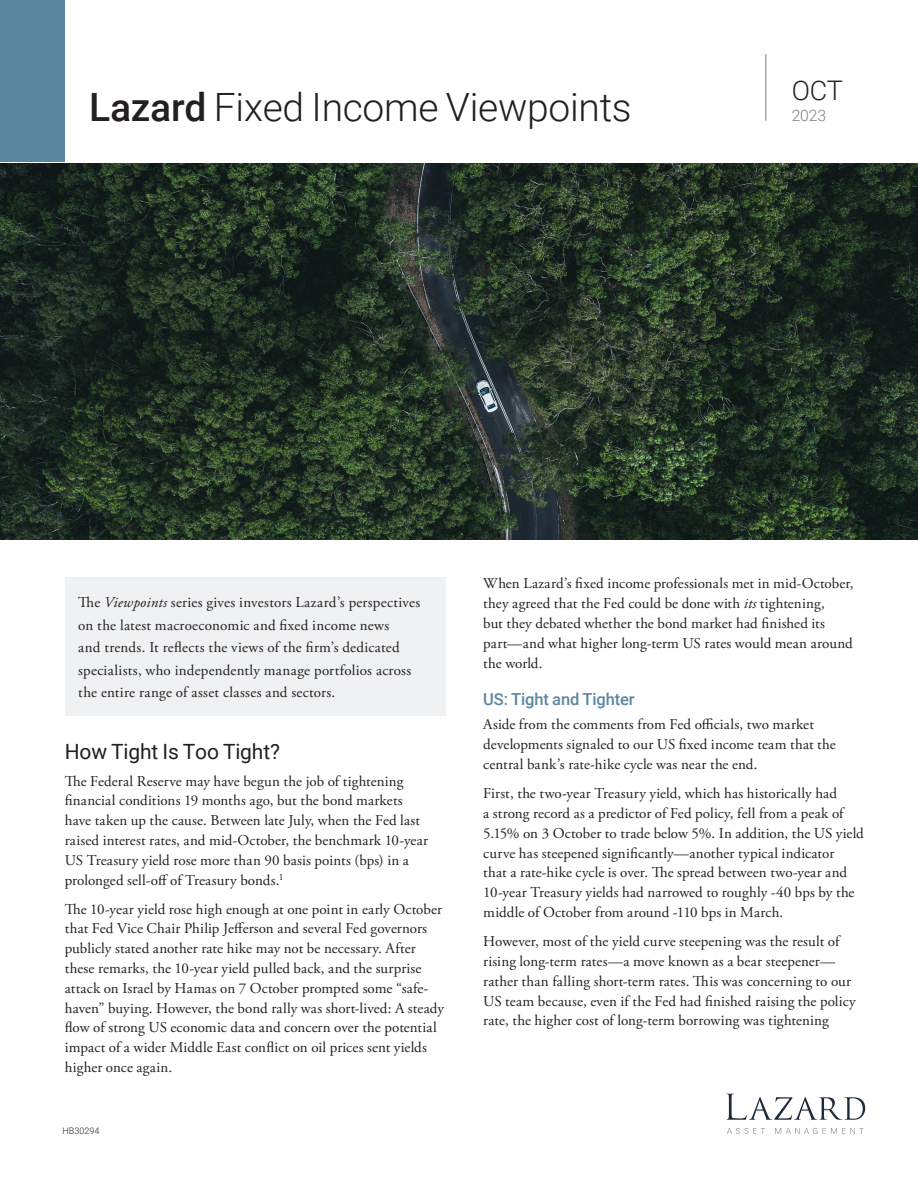
<style>
.page{position:relative;width:918px;height:1188px;background:#fff}
.page>*{position:absolute;margin:0;border:0;box-sizing:border-box;transform-origin:0 0}
.t1{font:300 39px "Roboto";letter-spacing:-.005em;color:#231f20}
.t2{font:300 27px "Roboto";color:#262324}
.t3{font:21px "Roboto";letter-spacing:-.01em;color:#231f20}
.t4{font:500 16.5px "Roboto";letter-spacing:-.005em;color:#5c87a1}
.t5{font:300 15.75px "Roboto";color:#808083}
.t6{font:15px/19.8px "Adobe Garamond Pro";letter-spacing:.01em;color:#231f20}
.t7{font:300 9px "Roboto";letter-spacing:.005em;color:#231f20}
.s1{font-weight:500}
.s2{font-style:italic}
</style>
<div class="page">
<svg style="left:726px;top:1094px;width:140px;height:26px"></svg>
<svg style="left:727px;top:1128px;width:137px;height:6px"></svg>
<hr style="left:765px;top:54px;width:1px;height:67px;background:#808083">
<div style="left:0;top:0;width:65px;height:162px;background:#5c87a1"></div>
<img style="left:0;top:163px;width:918px;height:377px">
<div style="left:65px;top:578px;width:381px;height:138px;background:#f0f1f2"></div>
<h1 class="t1" style="left:89px;top:79px;width:544px"><span class="s1">Lazard</span> Fixed Income Viewpoints</h1>
<h2 class="t2" style="left:792px;top:71px;width:53px">OCT</h2>
<p class="t5" style="left:792px;top:104px;width:36px">2023</p>
<p class="t6" style="left:78px;top:592px;width:344px;line-height:22.5px">The <span class="s2">Viewpoints</span> series gives investors Lazard’s perspectives on the latest macroeconomic and fixed income news<br>and trends. It reflects the views of the firm’s dedicated specialists, who independently manage portfolios across the entire range of asset classes and sectors.</p>
<h3 class="t3" style="left:65px;top:737px;width:217px">How Tight Is Too Tight?</h3>
<p class="t6" style="left:65px;top:771px;width:365px">The Federal Reserve may have begun the job of tightening financial conditions 19 months ago, but the bond markets have taken up the cause. Between late July, when the Fed last raised interest rates, and mid-October, the benchmark 10-year US Treasury yield rose more than 90 basis points (bps) in a prolonged sell-off of Treasury bonds.<sup>1</sup></p>
<p class="t6" style="left:65px;top:900px;width:381px">The 10-year yield rose high enough at one point in early October that Fed Vice Chair Philip Jefferson and several Fed governors publicly stated another rate hike may not be necessary. After these remarks, the 10-year yield pulled back, and the surprise attack on Israel by Hamas on 7 October prompted some “safe&shy;haven” buying. However, the bond rally was short-lived: A steady flow of strong US economic data and concern over the potential impact of a wider Middle East conflict on oil prices sent yields higher once again.</p>
<p class="t7" style="left:62px;top:1124px;width:38px">HB30294</p>
<p class="t6" style="left:483px;top:574px;width:372px">When Lazard’s fixed income professionals met in mid-October, they agreed that the Fed could be done with <span class="s2">its</span> tightening,<br>but they debated whether the bond market had finished its part—and what higher long-term US rates would mean around the world.</p>
<p class="t4" style="left:483px;top:687px;width:153px">US: Tight and Tighter</p>
<p class="t6" style="left:483px;top:715px;width:354px">Aside from the comments from Fed officials, two market developments signaled to our US fixed income team that the central bank’s rate-hike cycle was near the end.</p>
<p class="t6" style="left:483px;top:784px;width:382px">First, the two-year Treasury yield, which has historically had<br>a strong record as a predictor of Fed policy, fell from a peak of 5.15% on 3 October to trade below 5%. In addition, the US yield curve has steepened significantly—another typical indicator<br>that a rate-hike cycle is over. The spread between two-year and 10-year Treasury yields had narrowed to roughly -40 bps by the middle of October from around -110 bps in March.</p>
<p class="t6" style="left:483px;top:932px;width:374px">However, most of the yield curve steepening was the result of rising long-term rates—a move known as a bear steepener— rather than falling short-term rates. This was concerning to our US team because, even if the Fed had finished raising the policy rate, the higher cost of long-term borrowing was tightening</p>
</div>
